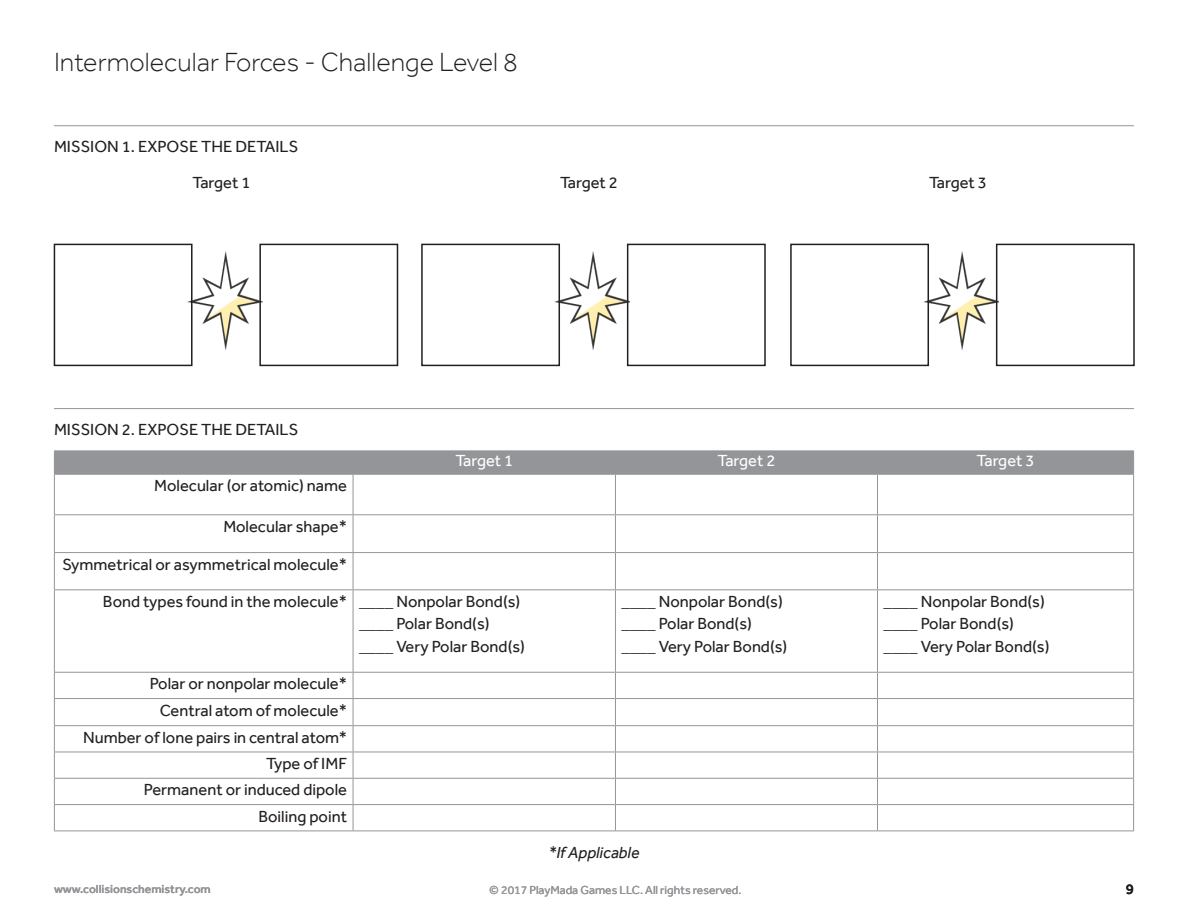
<style>
.page{position:relative;width:1188px;height:918px;background:#fff}
.page>*{position:absolute;margin:0;border:0;box-sizing:border-box;transform-origin:0 0}
.table_header{font:300 27px "Effra";color:#231f20}
.table_body_text{font:16.5px "Effra";color:#231f20}
.table_header-2{font:16.5px "Effra";color:#231f20}
.table_header-3{font:16.5px "Effra";color:#fff}
.table_header-4{font:italic 16.5px "Effra";color:#231f20}
.t1{font:500 15px "Effra";color:#231f20}
.t2{font:12px "Effra";color:#939598}
.t3{font:500 12px "Effra";color:#939598}
.s1{font-size:17.1px}
</style>
<div class="page">
<hr style="left:54px;top:125px;width:1080px;height:1px;background:#939598">
<hr style="left:54px;top:408px;width:1080px;height:1px;background:#939598">
<img style="left:924px;top:252px;width:72px;height:99px">
<div style="left:790px;top:244px;width:139px;height:122px;border:2px solid #231f20"></div>
<div style="left:996px;top:244px;width:139px;height:122px;border:2px solid #231f20"></div>
<img style="left:187px;top:252px;width:72px;height:98px">
<div style="left:54px;top:244px;width:139px;height:122px;border:2px solid #231f20"></div>
<div style="left:259px;top:244px;width:139px;height:122px;border:2px solid #231f20"></div>
<img style="left:555px;top:252px;width:72px;height:99px">
<div style="left:421px;top:244px;width:139px;height:122px;border:2px solid #231f20"></div>
<div style="left:627px;top:244px;width:139px;height:122px;border:2px solid #231f20"></div>
<div style="left:54px;top:451px;width:1080px;height:23px;background:#939598"></div>
<hr style="left:54px;top:474px;width:299px;height:1px;background:#939598">
<hr style="left:353px;top:474px;width:262px;height:1px;background:#939598">
<hr style="left:615px;top:474px;width:263px;height:1px;background:#939598">
<hr style="left:878px;top:474px;width:256px;height:1px;background:#939598">
<hr style="left:54px;top:475px;width:1px;height:39px;background:#939598">
<hr style="left:353px;top:475px;width:1px;height:39px;background:#939598">
<hr style="left:615px;top:475px;width:1px;height:39px;background:#939598">
<hr style="left:877px;top:475px;width:1px;height:39px;background:#939598">
<hr style="left:1133px;top:475px;width:1px;height:39px;background:#939598">
<hr style="left:54px;top:514px;width:299px;height:1px;background:#939598">
<hr style="left:54px;top:515px;width:1px;height:37px;background:#939598">
<hr style="left:353px;top:514px;width:262px;height:1px;background:#939598">
<hr style="left:353px;top:515px;width:1px;height:37px;background:#939598">
<hr style="left:615px;top:514px;width:263px;height:1px;background:#939598">
<hr style="left:615px;top:515px;width:1px;height:37px;background:#939598">
<hr style="left:878px;top:514px;width:256px;height:1px;background:#939598">
<hr style="left:877px;top:515px;width:1px;height:37px;background:#939598">
<hr style="left:1133px;top:515px;width:1px;height:37px;background:#939598">
<hr style="left:54px;top:552px;width:299px;height:1px;background:#939598">
<hr style="left:54px;top:553px;width:1px;height:36px;background:#939598">
<hr style="left:353px;top:552px;width:262px;height:1px;background:#939598">
<hr style="left:353px;top:553px;width:1px;height:36px;background:#939598">
<hr style="left:615px;top:552px;width:263px;height:1px;background:#939598">
<hr style="left:615px;top:553px;width:1px;height:36px;background:#939598">
<hr style="left:878px;top:552px;width:256px;height:1px;background:#939598">
<hr style="left:877px;top:553px;width:1px;height:36px;background:#939598">
<hr style="left:1133px;top:553px;width:1px;height:36px;background:#939598">
<hr style="left:54px;top:589px;width:299px;height:1px;background:#939598">
<hr style="left:54px;top:590px;width:1px;height:82px;background:#939598">
<hr style="left:353px;top:589px;width:262px;height:1px;background:#939598">
<hr style="left:353px;top:590px;width:1px;height:82px;background:#939598">
<hr style="left:615px;top:589px;width:263px;height:1px;background:#939598">
<hr style="left:615px;top:590px;width:1px;height:82px;background:#939598">
<hr style="left:878px;top:589px;width:256px;height:1px;background:#939598">
<hr style="left:877px;top:590px;width:1px;height:82px;background:#939598">
<hr style="left:1133px;top:590px;width:1px;height:82px;background:#939598">
<hr style="left:54px;top:672px;width:299px;height:1px;background:#939598">
<hr style="left:353px;top:672px;width:262px;height:1px;background:#939598">
<hr style="left:615px;top:672px;width:263px;height:1px;background:#939598">
<hr style="left:878px;top:672px;width:256px;height:1px;background:#939598">
<hr style="left:54px;top:698px;width:299px;height:1px;background:#939598">
<hr style="left:353px;top:698px;width:262px;height:1px;background:#939598">
<hr style="left:615px;top:698px;width:263px;height:1px;background:#939598">
<hr style="left:878px;top:698px;width:256px;height:1px;background:#939598">
<hr style="left:54px;top:725px;width:299px;height:1px;background:#939598">
<hr style="left:353px;top:725px;width:262px;height:1px;background:#939598">
<hr style="left:615px;top:725px;width:263px;height:1px;background:#939598">
<hr style="left:878px;top:725px;width:256px;height:1px;background:#939598">
<hr style="left:54px;top:752px;width:299px;height:1px;background:#939598">
<hr style="left:353px;top:752px;width:262px;height:1px;background:#939598">
<hr style="left:615px;top:752px;width:263px;height:1px;background:#939598">
<hr style="left:878px;top:752px;width:256px;height:1px;background:#939598">
<hr style="left:54px;top:778px;width:299px;height:1px;background:#939598">
<hr style="left:353px;top:778px;width:262px;height:1px;background:#939598">
<hr style="left:615px;top:778px;width:263px;height:1px;background:#939598">
<hr style="left:878px;top:778px;width:256px;height:1px;background:#939598">
<hr style="left:54px;top:804px;width:299px;height:1px;background:#939598">
<svg style="left:54px;top:673px;width:1px;height:158px"></svg>
<hr style="left:353px;top:804px;width:262px;height:1px;background:#939598">
<svg style="left:353px;top:673px;width:1px;height:158px"></svg>
<hr style="left:615px;top:804px;width:263px;height:1px;background:#939598">
<svg style="left:615px;top:673px;width:1px;height:158px"></svg>
<hr style="left:878px;top:804px;width:256px;height:1px;background:#939598">
<svg style="left:877px;top:673px;width:1px;height:158px"></svg>
<svg style="left:1133px;top:673px;width:1px;height:158px"></svg>
<hr style="left:54px;top:831px;width:299px;height:1px;background:#939598">
<hr style="left:353px;top:831px;width:262px;height:1px;background:#939598">
<hr style="left:615px;top:831px;width:263px;height:1px;background:#939598">
<hr style="left:878px;top:831px;width:256px;height:1px;background:#939598">
<p class="table_header" style="left:54px;top:45px;width:465px">Intermolecular Forces - Challenge Level 8</p>
<p class="table_body_text" style="left:54px;top:137px;width:246px">MISSION 1. EXPOSE THE DETAILS</p>
<p class="table_header-2" style="left:193px;top:172px;width:59px">Target 1</p>
<p class="table_header-2" style="left:560px;top:172px;width:59px">Target 2</p>
<p class="table_header-2" style="left:929px;top:172px;width:59px">Target 3</p>
<p class="table_body_text" style="left:54px;top:420px;width:246px">MISSION 2. EXPOSE THE DETAILS</p>
<p class="table_header-3" style="left:455px;top:451px;width:59px">Target 1</p>
<p class="table_header-3" style="left:718px;top:451px;width:59px">Target 2</p>
<p class="table_header-3" style="left:977px;top:451px;width:59px">Target 3</p>
<p class="table_body_text" style="left:154px;top:476px;width:194px">Molecular (or atomic) name</p>
<p class="table_body_text" style="left:223px;top:516px;width:125px">Molecular shape*</p>
<p class="table_body_text" style="left:62px;top:554px;width:286px">Symmetrical or asymmetrical molecule*</p>
<p class="table_body_text" style="left:103px;top:592px;width:246px">Bond types found in the molecule*</p>
<p class="table_body_text" style="left:359px;top:592px;width:163px"><span class="s1">____</span> Nonpolar Bond(s)</p>
<p class="table_body_text" style="left:359px;top:614px;width:132px"><span class="s1">____</span> Polar Bond(s)</p>
<p class="table_body_text" style="left:359px;top:637px;width:167px"><span class="s1">____</span> Very Polar Bond(s)</p>
<p class="table_body_text" style="left:150px;top:674px;width:199px">Polar or nonpolar molecule*</p>
<p class="table_body_text" style="left:160px;top:700px;width:189px">Central atom of molecule*</p>
<p class="table_body_text" style="left:83px;top:727px;width:265px">Number of lone pairs in central atom*</p>
<p class="table_body_text" style="left:266px;top:754px;width:82px">Type of IMF</p>
<p class="table_body_text" style="left:144px;top:780px;width:205px">Permanent or induced dipole</p>
<p class="table_body_text" style="left:258px;top:806px;width:90px">Boiling point</p>
<p class="table_body_text" style="left:621px;top:592px;width:163px"><span class="s1">____</span> Nonpolar Bond(s)</p>
<p class="table_body_text" style="left:621px;top:614px;width:132px"><span class="s1">____</span> Polar Bond(s)</p>
<p class="table_body_text" style="left:621px;top:637px;width:167px"><span class="s1">____</span> Very Polar Bond(s)</p>
<p class="table_header-4" style="left:548px;top:842px;width:93px">*If Applicable</p>
<p class="table_body_text" style="left:884px;top:592px;width:163px"><span class="s1">____</span> Nonpolar Bond(s)</p>
<p class="table_body_text" style="left:884px;top:614px;width:132px"><span class="s1">____</span> Polar Bond(s)</p>
<p class="table_body_text" style="left:884px;top:637px;width:167px"><span class="s1">____</span> Very Polar Bond(s)</p>
<p class="t3" style="left:54px;top:881px;width:158px">www.collisionschemistry.com</p>
<p class="t2" style="left:489px;top:883px;width:254px">© 2017 PlayMada Games LLC. All rights reserved.</p>
<p class="t1" style="left:1126px;top:880px;width:10px">9</p>
</div>
